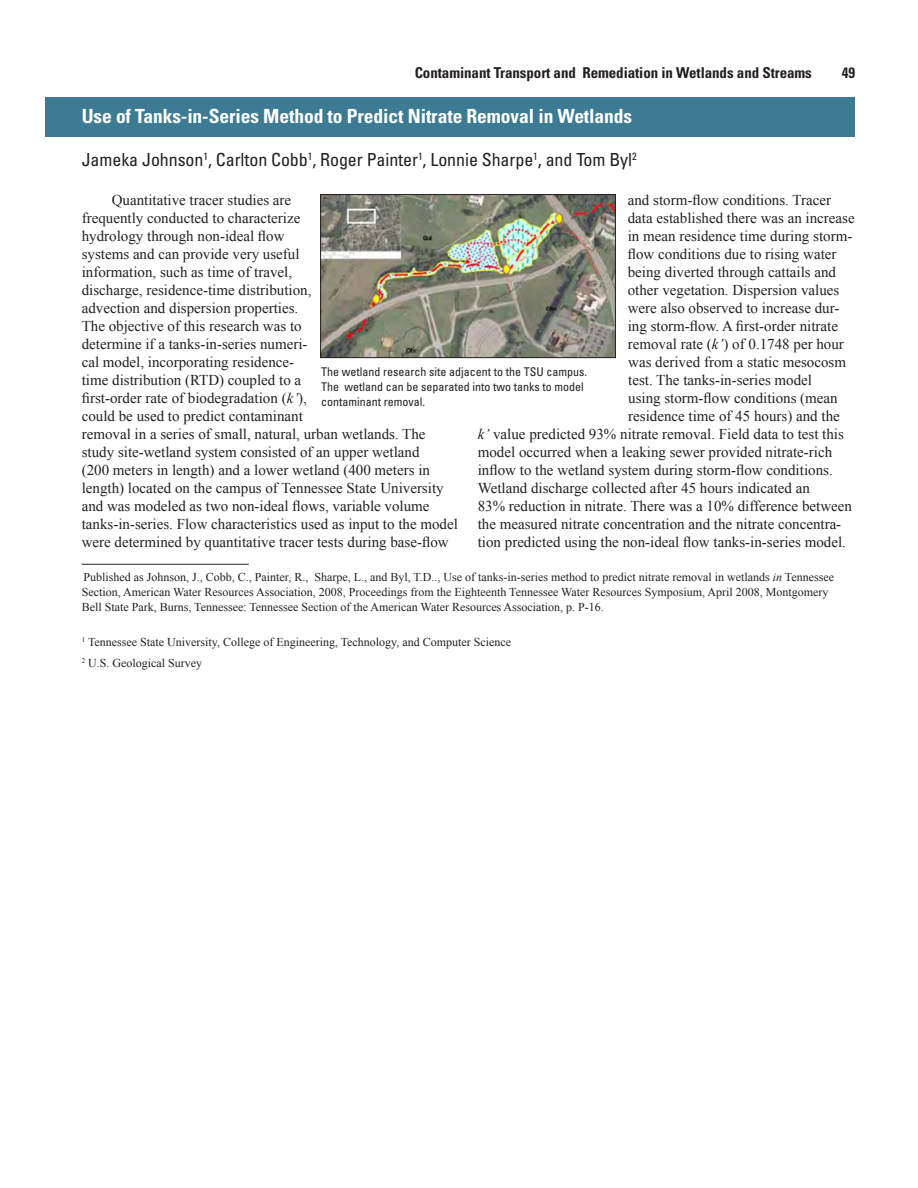
<style>
.page{position:relative;width:918px;height:1188px;background:#fff}
.page>*{position:absolute;margin:0;border:0;box-sizing:border-box;transform-origin:0 0}
.Heading_2{font:700 condensed 19.5px "Univers";letter-spacing:-.005em;color:#fff}
.Heading_2-2{font:condensed 18px "Univers";letter-spacing:-.005em;color:#231f20}
.Body_Text{font:15px/18px "Times New Roman";color:#231f20}
.t1{font:700 condensed 15px "Univers";letter-spacing:-.005em;color:#231f20}
.Footnote{font:12px/15px "Times New Roman";color:#231f20}
.PhotoCredit{font:condensed 12px/15px "Univers";color:#231f20}
.s1{font-style:italic}
</style>
<div class="page">
<div style="left:45px;top:97px;width:810px;height:39px;background:#3c7b93"></div>
<img style="left:322px;top:196px;width:292px;height:160px">
<div style="left:320px;top:194px;width:296px;height:164px;border:1px solid #231f20"></div>
<hr style="left:82px;top:564px;width:167px;height:1px;background:#231f20">
<p class="t1" style="left:415px;top:63px;width:399px">Contaminant Transport and Remediation in Wetlands and Streams</p>
<p class="t1" style="left:842px;top:63px;width:15px">49</p>
<p class="Heading_2" style="left:82px;top:104px;width:552px">Use of Tanks-in-Series Method to Predict Nitrate Removal in Wetlands</p>
<p class="Heading_2-2" style="left:82px;top:149px;width:556px">Jameka Johnson<sup>1</sup>, Carlton Cobb<sup>1</sup>, Roger Painter<sup>1</sup>, Lonnie Sharpe<sup>1</sup>, and Tom Byl<sup>2</sup></p>
<p class="Body_Text" style="left:82px;top:190px;width:378px;text-indent:30px">Quantitative tracer studies are<br>frequently conducted to characterize<br>hydrology through non-ideal flow<br>systems and can provide very useful<br>information, such as time of travel,<br>discharge, residence-time distribution,<br>advection and dispersion properties.<br>The objective of this research was to<br>determine if a tanks-in-series numeri-<br>cal model, incorporating residence-<br>time distribution (RTD) coupled to a<br>first-order rate of biodegradation (<span class="s1">k’</span>),<br>could be used to predict contaminant<br>removal in a series of small, natural, urban wetlands. The study site-wetland system consisted of an upper wetland<br>(200 meters in length) and a lower wetland (400 meters in length) located on the campus of Tennessee State University and was modeled as two non-ideal flows, variable volume tanks-in-series. Flow characteristics used as input to the model were determined by quantitative tracer tests during base-flow</p>
<p class="Body_Text" style="left:628px;top:190px;width:205px">and storm-flow conditions. Tracer</p>
<p class="Body_Text" style="left:628px;top:208px;width:229px">data established there was an increase</p>
<p class="Body_Text" style="left:628px;top:226px;width:226px">in mean residence time during storm-</p>
<p class="Body_Text" style="left:628px;top:244px;width:210px">flow conditions due to rising water</p>
<p class="Body_Text" style="left:628px;top:262px;width:210px">being diverted through cattails and</p>
<p class="Body_Text" style="left:628px;top:280px;width:213px">other vegetation. Dispersion values</p>
<p class="Body_Text" style="left:628px;top:298px;width:213px">were also observed to increase dur-</p>
<p class="Body_Text" style="left:628px;top:316px;width:212px">ing storm-flow. A first-order nitrate</p>
<p class="Body_Text" style="left:628px;top:334px;width:218px">removal rate (<span class="s1">k’</span>) of 0.1748 per hour</p>
<p class="Body_Text" style="left:628px;top:352px;width:219px">was derived from a static mesocosm</p>
<p class="Body_Text" style="left:628px;top:370px;width:185px">test. The tanks-in-series model</p>
<p class="Body_Text" style="left:628px;top:388px;width:211px">using storm-flow conditions (mean</p>
<p class="Body_Text" style="left:628px;top:406px;width:213px">residence time of 45 hours) and the</p>
<p class="Body_Text" style="left:478px;top:424px;width:368px"><span class="s1">k’</span> value predicted 93% nitrate removal. Field data to test this</p>
<p class="Body_Text" style="left:478px;top:442px;width:356px">model occurred when a leaking sewer provided nitrate-rich</p>
<p class="Body_Text" style="left:478px;top:460px;width:357px">inflow to the wetland system during storm-flow conditions.</p>
<p class="Body_Text" style="left:478px;top:478px;width:334px">Wetland discharge collected after 45 hours indicated an</p>
<p class="Body_Text" style="left:478px;top:496px;width:376px">83% reduction in nitrate. There was a 10% difference between</p>
<p class="Body_Text" style="left:478px;top:514px;width:365px">the measured nitrate concentration and the nitrate concentra-</p>
<p class="Body_Text" style="left:478px;top:532px;width:370px">tion predicted using the non-ideal flow tanks-in-series model.</p>
<p class="Footnote" style="left:82px;top:570px;width:754px">Published as Johnson, J., Cobb, C., Painter, R., Sharpe, L., and Byl, T.D.., Use of tanks-in-series method to predict nitrate removal in wetlands <span class="s1">in</span> Tennessee<br>Section, American Water Resources Association, 2008, Proceedings from the Eighteenth Tennessee Water Resources Symposium, April 2008, Montgomery<br>Bell State Park, Burns, Tennessee: Tennessee Section of the American Water Resources Association, p. P-16.</p>
<p class="Footnote" style="left:82px;top:634px;width:431px"><sup>1</sup> Tennessee State University, College of Engineering, Technology, and Computer Science</p>
<p class="Footnote" style="left:82px;top:655px;width:122px"><sup>2</sup> U.S. Geological Survey</p>
<p class="PhotoCredit" style="left:321px;top:364px;width:267px">The wetland research site adjacent to the TSU campus.<br>The wetland can be separated into two tanks to model contaminant removal.</p>
</div>
